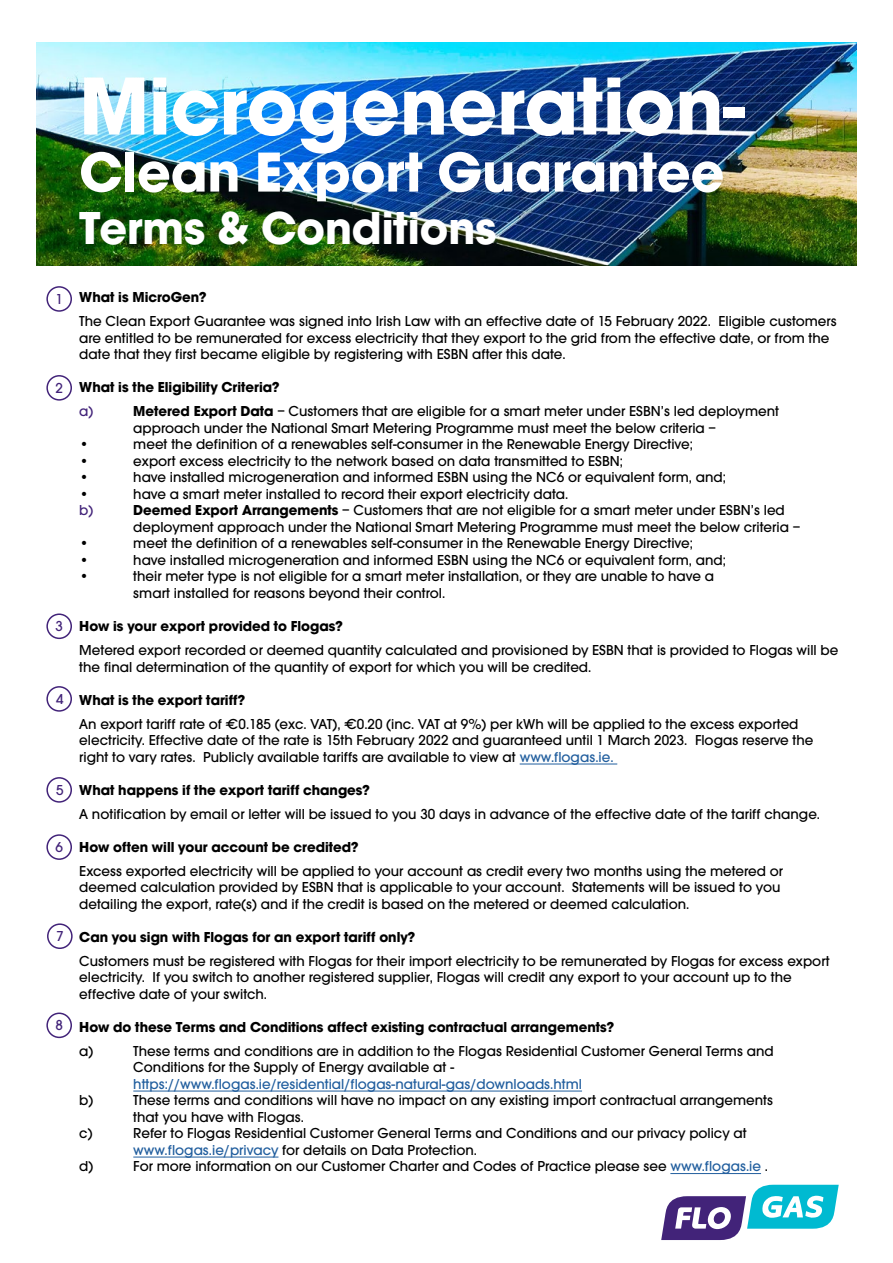
<style>
.page{position:relative;width:893px;height:1263px;background:#fff}
.page>*{position:absolute;margin:0;border:0;box-sizing:border-box;transform-origin:0 0}
.t1{font:700 85.5px "Avant Gard EF";color:#fff}
.t2{font:700 58.5px "Avant Gard EF";color:#fff}
.t3{font:700 48px "Avant Gard EF";color:#fff}
.t4{font:500 15px/16.5px "Avant Gard EF";color:#000}
.t5{font:700 15px "Avant Gard EF";color:#000}
.t6{font:500 15px "Avant Gard EF";color:#215e9e}
.t7{font:500 15px "Avant Gard EF";color:#422379}
.s1{font-weight:700}
.s2{color:#215e9e}
</style>
<div class="page">
<svg style="left:661px;top:1184px;width:178px;height:56px"></svg>
<img style="left:36px;top:43px;width:821px;height:223px">
<hr style="left:520px;top:764px;width:97px;height:1px;background:#215e9e">
<hr style="left:133px;top:1091px;width:449px;height:1px;background:#215e9e">
<hr style="left:133px;top:1157px;width:145px;height:1px;background:#215e9e">
<hr style="left:670px;top:1173px;width:91px;height:1px;background:#215e9e">
<div style="left:46px;top:286px;width:26px;height:26px;border:2px solid #422379;border-radius:50%"></div>
<div style="left:46px;top:375px;width:26px;height:26px;border:2px solid #422379;border-radius:50%"></div>
<div style="left:46px;top:613px;width:26px;height:26px;border:2px solid #422379;border-radius:50%"></div>
<div style="left:46px;top:686px;width:26px;height:26px;border:2px solid #422379;border-radius:50%"></div>
<div style="left:46px;top:777px;width:26px;height:26px;border:2px solid #422379;border-radius:50%"></div>
<div style="left:46px;top:834px;width:26px;height:26px;border:2px solid #422379;border-radius:50%"></div>
<div style="left:47px;top:923px;width:26px;height:26px;border:2px solid #422379;border-radius:50%"></div>
<div style="left:46px;top:1012px;width:26px;height:26px;border:2px solid #422379;border-radius:50%"></div>
<h1 class="t1" style="left:79px;top:54px;width:667px">Microgeneration-</h1>
<h2 class="t2" style="left:79px;top:136px;width:647px">Clean Export Guarantee</h2>
<h3 class="t3" style="left:79px;top:199px;width:419px">Terms &amp; Conditions</h3>
<p class="t7" style="left:55px;top:290px;width:9px">1</p>
<p class="t7" style="left:55px;top:379px;width:9px">2</p>
<p class="t7" style="left:55px;top:617px;width:9px">3</p>
<p class="t7" style="left:56px;top:690px;width:9px">4</p>
<p class="t7" style="left:56px;top:781px;width:9px">5</p>
<p class="t7" style="left:55px;top:838px;width:9px">6</p>
<p class="t7" style="left:56px;top:927px;width:9px">7</p>
<p class="t7" style="left:55px;top:1017px;width:9px">8</p>
<p class="t5" style="left:79px;top:288px;width:129px">What is MicroGen?</p>
<p class="t4" style="left:79px;top:313px;width:759px">The Clean Export Guarantee was signed into Irish Law with an effective date of 15 February 2022. Eligible customers are entitled to be remunerated for excess electricity that they export to the grid from the effective date, or from the date that they first became eligible by registering with ESBN after this date.</p>
<p class="t5" style="left:79px;top:378px;width:202px">What is the Eligibility Criteria?</p>
<p class="t7" style="left:79px;top:403px;width:16px">a)</p>
<p class="t4" style="left:133px;top:403px;width:647px"><span class="s1">Metered Export Data</span> – Customers that are eligible for a smart meter under ESBN’s led deployment approach under the National Smart Metering Programme must meet the below criteria –</p>
<p class="t4" style="left:79px;top:436px;width:12px">•</p>
<p class="t4" style="left:133px;top:436px;width:561px">meet the definition of a renewables self-consumer in the Renewable Energy Directive;</p>
<p class="t4" style="left:79px;top:453px;width:12px">•</p>
<p class="t4" style="left:133px;top:453px;width:491px">export excess electricity to the network based on data transmitted to ESBN;</p>
<p class="t4" style="left:79px;top:469px;width:12px">•</p>
<p class="t4" style="left:133px;top:469px;width:594px">have installed microgeneration and informed ESBN using the NC6 or equivalent form, and;</p>
<p class="t4" style="left:79px;top:486px;width:12px">•</p>
<p class="t4" style="left:133px;top:486px;width:437px">have a smart meter installed to record their export electricity data.</p>
<p class="t7" style="left:79px;top:502px;width:16px">b)</p>
<p class="t4" style="left:133px;top:502px;width:668px"><span class="s1">Deemed Export Arrangements</span> – Customers that are not eligible for a smart meter under ESBN’s led deployment approach under the National Smart Metering Programme must meet the below criteria –</p>
<p class="t4" style="left:79px;top:535px;width:12px">•</p>
<p class="t4" style="left:133px;top:535px;width:561px">meet the definition of a renewables self-consumer in the Renewable Energy Directive;</p>
<p class="t4" style="left:79px;top:552px;width:12px">•</p>
<p class="t4" style="left:133px;top:552px;width:594px">have installed microgeneration and informed ESBN using the NC6 or equivalent form, and;</p>
<p class="t4" style="left:79px;top:568px;width:12px">•</p>
<p class="t4" style="left:133px;top:568px;width:582px">their meter type is not eligible for a smart meter installation, or they are unable to have a smart installed for reasons beyond their control.</p>
<p class="t5" style="left:79px;top:617px;width:265px">How is your export provided to Flogas?</p>
<p class="t4" style="left:79px;top:642px;width:760px">Metered export recorded or deemed quantity calculated and provisioned by ESBN that is provided to Flogas will be the final determination of the quantity of export for which you will be credited.</p>
<p class="t5" style="left:79px;top:690px;width:167px">What is the export tariff?</p>
<p class="t4" style="left:79px;top:715px;width:736px">An export tariff rate of €0.185 (exc. VAT), €0.20 (inc. VAT at 9%) per kWh will be applied to the excess exported electricity. Effective date of the rate is 15th February 2022 and guaranteed until 1 March 2023. Flogas reserve the right to vary rates. Publicly available tariffs are available to view at <span class="s2">www.flogas.ie.</span></p>
<p class="t5" style="left:79px;top:780px;width:292px">What happens if the export tariff changes?</p>
<p class="t4" style="left:79px;top:805px;width:742px">A notification by email or letter will be issued to you 30 days in advance of the effective date of the tariff change.</p>
<p class="t5" style="left:79px;top:837px;width:281px">How often will your account be credited?</p>
<p class="t4" style="left:79px;top:862px;width:705px">Excess exported electricity will be applied to your account as credit every two months using the metered or deemed calculation provided by ESBN that is applicable to your account. Statements will be issued to you detailing the export, rate(s) and if the credit is based on the metered or deemed calculation.</p>
<p class="t5" style="left:79px;top:927px;width:337px">Can you sign with Flogas for an export tariff only?</p>
<p class="t4" style="left:79px;top:952px;width:752px">Customers must be registered with Flogas for their import electricity to be remunerated by Flogas for excess export electricity. If you switch to another registered supplier, Flogas will credit any export to your account up to the effective date of your switch.</p>
<p class="t5" style="left:79px;top:1017px;width:536px">How do these Terms and Conditions affect existing contractual arrangements?</p>
<p class="t4" style="left:79px;top:1042px;width:16px">a)</p>
<p class="t4" style="left:133px;top:1042px;width:642px">These terms and conditions are in addition to the Flogas Residential Customer General Terms and<br>Conditions for the Supply of Energy available at -</p>
<p class="t6" style="left:133px;top:1075px;width:450px">https://www.flogas.ie/residential/flogas-natural-gas/downloads.html</p>
<p class="t4" style="left:79px;top:1092px;width:16px">b)</p>
<p class="t4" style="left:133px;top:1092px;width:641px">These terms and conditions will have no impact on any existing import contractual arrangements that you have with Flogas.</p>
<p class="t4" style="left:79px;top:1125px;width:15px">c)</p>
<p class="t4" style="left:133px;top:1125px;width:615px">Refer to Flogas Residential Customer General Terms and Conditions and our privacy policy at <span class="s2">www.flogas.ie/privacy</span> for details on Data Protection.</p>
<p class="t4" style="left:79px;top:1158px;width:16px">d)</p>
<p class="t4" style="left:133px;top:1158px;width:636px">For more information on our Customer Charter and Codes of Practice please see <span class="s2">www.flogas.ie</span> .</p>
</div>
